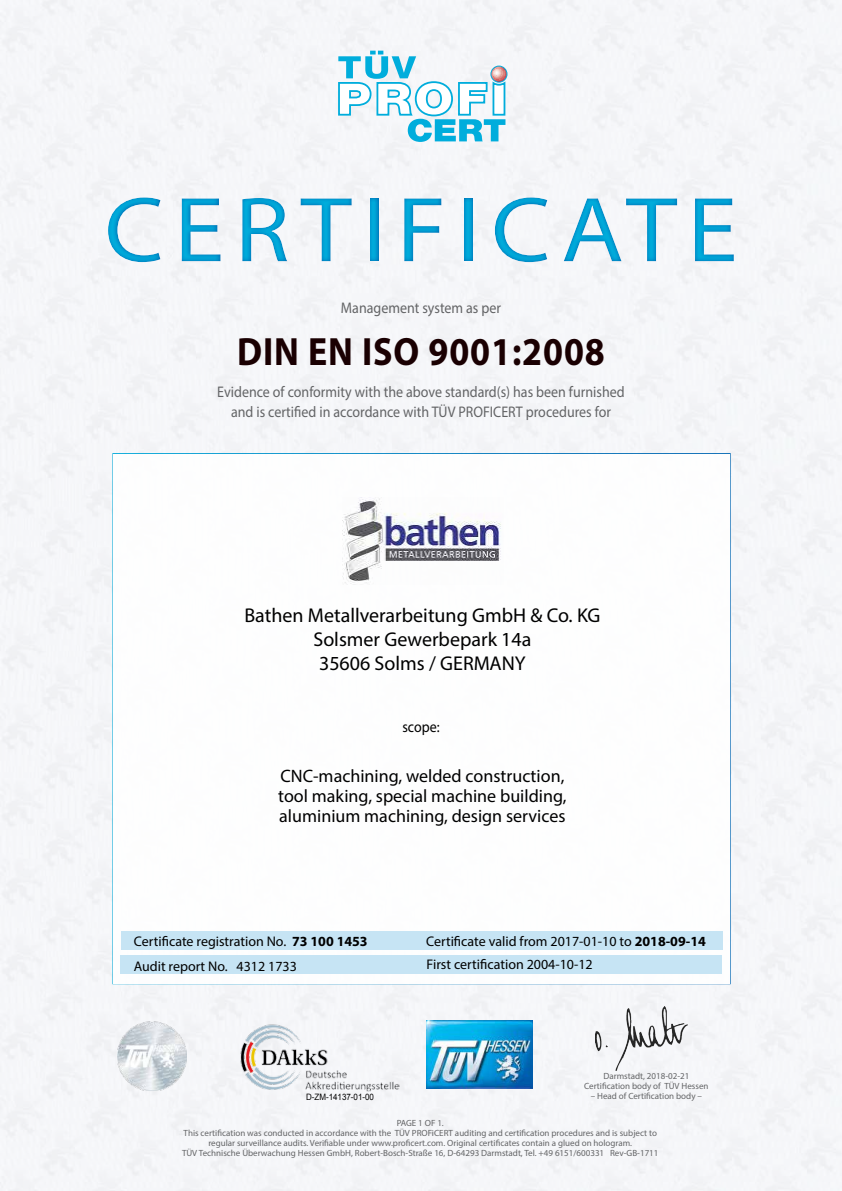
<style>
.page{position:relative;width:842px;height:1191px;background:#f5f6f9}
.page>*{position:absolute;margin:0;border:0;box-sizing:border-box;transform-origin:0 0}
.t1{font:93px "Myriad Pro";letter-spacing:.1em;color:#00addc;scale:1.1 1}
.t2{font:700 39.6px "Myriad Pro";letter-spacing:.025em;color:#1a0002;scale:.91 1}
.t3{font:20px/24px "Myriad Pro";color:#000;text-align:center}
.t4{font:18px/20px "Myriad Pro";color:#000}
.t5{font:15.4px/20px "Myriad Pro";color:#636466;text-align:center;scale:.91 1}
.t6{font:15.4px "Myriad Pro";color:#000;scale:.91 1}
.t7{font:14px/24.6px "Myriad Pro";color:#000}
.t8{font:9px/10px "Myriad Pro";color:#636466;text-align:center}
.t9{font:8.8px "Arial";color:#000;scale:.91 1}
.s1{font-weight:700}
</style>
<div class="page">
<svg style="left:338px;top:51px;width:169px;height:91px"></svg>
<img style="left:241px;top:1024px;width:158px;height:67px">
<img style="left:427px;top:1020px;width:106px;height:69px">
<div style="left:112px;top:453px;width:619px;height:531px;background:#fff;border:2px solid #fff"></div>
<div style="left:120px;top:955px;width:602px;height:19px;background:#c0e2f3"></div>
<div style="left:121px;top:931px;width:601px;height:19px;background:#c0e2f3"></div>
<img style="left:595px;top:1006px;width:92px;height:64px">
<div style="left:0;top:172px;width:842px;height:114px;background:#006bb6;opacity:.75"></div>
<img style="left:117px;top:1021px;width:70px;height:69px">
<img style="left:342px;top:497px;width:159px;height:87px">
<h1 class="t1" style="left:104px;top:173px;width:577px">CERTIFICATE</h1>
<h3 class="t5" style="left:341px;top:298px;width:177px">Management system as per</h3>
<h2 class="t2" style="left:237px;top:326px;width:406px">DIN EN ISO 9001:2008</h2>
<h3 class="t5" style="left:217px;top:381px;width:449px">Evidence of conformity with the above standard(s) has been furnished and is certified in accordance with TÜV PROFICERT procedures for</h3>
<h3 class="t3" style="left:244px;top:603px;width:358px">Bathen Metallverarbeitung GmbH &amp; Co. KG<br>Solsmer Gewerbepark 14a<br>35606 Solms / GERMANY</h3>
<h3 class="t6" style="left:402px;top:717px;width:42px">scope:</h3>
<h3 class="t4" style="left:278px;top:765px;width:290px">CNC-machining, welded construction, tool making, special machine building, aluminium machining, design services</h3>
<h3 class="t7" style="left:134px;top:929px;width:236px">Certificate registration No. <span class="s1">73 100 1453<br></span>Audit report No. 4312 1733</h3>
<h3 class="t7" style="left:426px;top:929px;width:281px">Certificate valid from 2017-01-10 to <span class="s1">2018-09-14</span></h3>
<h3 class="t7" style="left:427px;top:952px;width:168px">First certification 2004-10-12</h3>
<p class="t8" style="left:584px;top:1071px;width:126px">Darmstadt, 2018-02-21<br>Certification body of TÜV Hessen</p>
<p class="t9" style="left:306px;top:1090px;width:76px">D-ZM-14137-01-00</p>
<p class="t8" style="left:591px;top:1091px;width:113px">– Head of Certification body –</p>
<p class="t8" style="left:182px;top:1118px;width:478px">PAGE 1 OF 1.<br>This certification was conducted in accordance with the TÜV PROFiCERT auditing and certification procedures and is subject to regular surveillance audits. Verifiable under www.proficert.com. Original certificates contain a glued on hologram.<br>TÜV Technische Überwachung Hessen GmbH, Robert-Bosch-Straße 16, D-64293 Darmstadt, Tel. +49 6151/600331 Rev-GB-1711</p>
</div>
